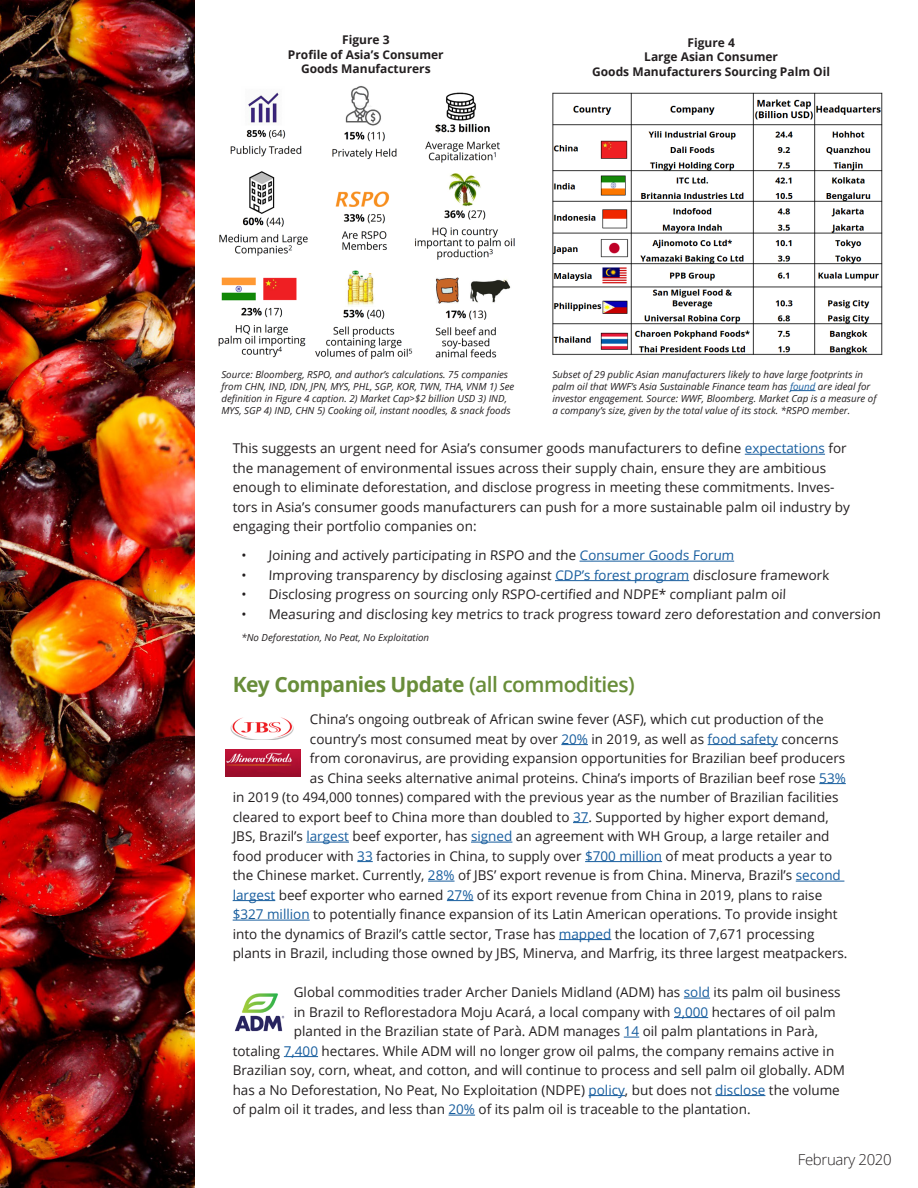
<style>
.page{position:relative;width:918px;height:1188px;background:#fff}
.page>*{position:absolute;margin:0;border:0;box-sizing:border-box;transform-origin:0 0}
.t1{font:700 21px "Open Sans";letter-spacing:-.025em;color:#688d39}
.t2{font:300 15px "Open Sans";letter-spacing:-.025em;color:#231f20}
.t3{font:13.5px/19.5px "Open Sans";color:#231f20}
.t4{font:13.35px "Open Sans";color:#231f20}
.t5{font:700 12px "Open Sans";color:#231f20}
.t6{font:italic 9.75px/12px "Open Sans";color:#231f20}
.s1{color:#175d9e}
.s2{font-weight:600}
</style>
<div class="page">
<img style="left:0;top:0;width:194px;height:1188px">
<svg style="left:561px;top:744px;width:27px;height:1px"></svg>
<hr style="left:708px;top:744px;width:70px;height:1px;background:#175d9e">
<svg style="left:819px;top:783px;width:27px;height:1px"></svg>
<svg style="left:573px;top:822px;width:15px;height:1px"></svg>
<hr style="left:306px;top:842px;width:43px;height:1px;background:#175d9e">
<hr style="left:471px;top:842px;width:41px;height:1px;background:#175d9e">
<svg style="left:357px;top:861px;width:16px;height:1px"></svg>
<hr style="left:585px;top:861px;width:77px;height:1px;background:#175d9e">
<svg style="left:428px;top:881px;width:27px;height:1px"></svg>
<hr style="left:796px;top:881px;width:48px;height:1px;background:#175d9e">
<hr style="left:233px;top:900px;width:42px;height:1px;background:#175d9e">
<svg style="left:447px;top:900px;width:26px;height:1px"></svg>
<hr style="left:233px;top:920px;width:77px;height:1px;background:#175d9e">
<hr style="left:559px;top:939px;width:52px;height:1px;background:#175d9e">
<svg style="left:684px;top:998px;width:26px;height:1px"></svg>
<hr style="left:674px;top:1017px;width:34px;height:1px;background:#175d9e">
<svg style="left:624px;top:1037px;width:15px;height:1px"></svg>
<hr style="left:284px;top:1056px;width:34px;height:1px;background:#175d9e">
<hr style="left:589px;top:1095px;width:36px;height:1px;background:#175d9e">
<hr style="left:715px;top:1095px;width:50px;height:1px;background:#175d9e">
<svg style="left:449px;top:1115px;width:26px;height:1px"></svg>
<img style="left:225px;top:750px;width:76px;height:26px">
<img style="left:235px;top:993px;width:50px;height:39px">
<svg style="left:790px;top:390px;width:25px;height:1px"></svg>
<hr style="left:745px;top:454px;width:80px;height:1px;background:#175d9e">
<hr style="left:580px;top:561px;width:154px;height:1px;background:#175d9e">
<hr style="left:555px;top:580px;width:134px;height:1px;background:#175d9e">
<img style="left:218px;top:86px;width:297px;height:274px">
<img style="left:552px;top:92px;width:331px;height:263px">
<img style="left:230px;top:717px;width:64px;height:23px">
<p class="t5" style="left:342px;top:31px;width:49px">Figure 3</p>
<p class="t5" style="left:288px;top:46px;width:157px">Profile of Asia’s Consumer</p>
<p class="t5" style="left:301px;top:60px;width:131px">Goods Manufacturers</p>
<p class="t5" style="left:687px;top:34px;width:49px">Figure 4</p>
<p class="t5" style="left:644px;top:49px;width:135px">Large Asian Consumer</p>
<p class="t5" style="left:592px;top:63px;width:239px">Goods Manufacturers Sourcing Palm Oil</p>
<p class="t6" style="left:221px;top:368px;width:294px">Source: Bloomberg, RSPO, and author’s calculations. 75 companies from CHN, IND, IDN, JPN, MYS, PHL, SGP, KOR, TWN, THA, VNM 1) See definition in Figure 4 caption. 2) Market Cap&gt;$2 billion USD 3) IND, MYS, SGP 4) IND, CHN 5) Cooking oil, instant noodles, &amp; snack foods</p>
<p class="t6" style="left:552px;top:368px;width:326px">Subset of 29 public Asian manufacturers likely to have large footprints in palm oil that WWF’s Asia Sustainable Finance team has <span class="s1">found</span> are ideal for investor engagement. Source: WWF, Bloomberg. Market Cap is a measure of a company’s size, given by the total value of its stock. *RSPO member.</p>
<p class="t3" style="left:233px;top:438px;width:619px">This suggests an urgent need for Asia’s consumer goods manufacturers to define <span class="s1">expectations</span> for the management of environmental issues across their supply chain, ensure they are ambitious enough to eliminate deforestation, and disclose progress in meeting these commitments. Inves&shy;tors in Asia’s consumer goods manufacturers can push for a more sustainable palm oil industry by engaging their portfolio companies on:</p>
<p class="t4" style="left:241px;top:546px;width:495px">• Joining and actively participating in RSPO and the <span class="s1">Consumer Goods Forum</span></p>
<p class="t4" style="left:241px;top:566px;width:590px">• Improving transparency by disclosing against <span class="s1">CDP’s forest program</span> disclosure framework</p>
<p class="t4" style="left:241px;top:585px;width:547px">• Disclosing progress on sourcing only RSPO-certified and NDPE* compliant palm oil</p>
<p class="t4" style="left:241px;top:605px;width:642px">• Measuring and disclosing key metrics to track progress toward zero deforestation and conversion</p>
<p class="t6" style="left:241px;top:631px;width:189px">*No Deforestation, No Peat, No Exploitation</p>
<p class="t1" style="left:233px;top:669px;width:404px">Key Companies Update <span class="s2">(all commodities)</span></p>
<p class="t3" style="left:310px;top:709px;width:515px">China’s ongoing outbreak of African swine fever (ASF), which cut production of the</p>
<p class="t3" style="left:310px;top:729px;width:530px">country’s most consumed meat by over <span class="s1">20%</span> in 2019, as well as <span class="s1">food safety</span> concerns</p>
<p class="t3" style="left:310px;top:748px;width:537px">from coronavirus, are providing expansion opportunities for Brazilian beef producers</p>
<p class="t3" style="left:310px;top:768px;width:537px">as China seeks alternative animal proteins. China’s imports of Brazilian beef rose <span class="s1">53%</span></p>
<p class="t3" style="left:233px;top:787px;width:607px">in 2019 (to 494,000 tonnes) compared with the previous year as the number of Brazilian facilities</p>
<p class="t3" style="left:233px;top:807px;width:598px">cleared to export beef to China more than doubled to <span class="s1">37</span>. Supported by higher export demand,</p>
<p class="t3" style="left:233px;top:826px;width:598px">JBS, Brazil’s <span class="s1">largest</span> beef exporter, has <span class="s1">signed</span> an agreement with WH Group, a large retailer and</p>
<p class="t3" style="left:233px;top:846px;width:601px">food producer with <span class="s1">33</span> factories in China, to supply over <span class="s1">$700 million</span> of meat products a year to</p>
<p class="t3" style="left:233px;top:865px;width:610px">the Chinese market. Currently, <span class="s1">28%</span> of JBS’ export revenue is from China. Minerva, Brazil’s <span class="s1">second</span></p>
<p class="t3" style="left:233px;top:885px;width:591px"><span class="s1">largest</span> beef exporter who earned <span class="s1">27%</span> of its export revenue from China in 2019, plans to raise</p>
<p class="t3" style="left:233px;top:904px;width:606px"><span class="s1">$327 million</span> to potentially finance expansion of its Latin American operations. To provide insight</p>
<p class="t3" style="left:233px;top:924px;width:583px">into the dynamics of Brazil’s cattle sector, Trase has <span class="s1">mapped</span> the location of 7,671 processing</p>
<p class="t3" style="left:233px;top:943px;width:616px">plants in Brazil, including those owned by JBS, Minerva, and Marfrig, its three largest meatpackers.</p>
<p class="t3" style="left:294px;top:982px;width:548px">Global commodities trader Archer Daniels Midland (ADM) has <span class="s1">sold</span> its palm oil business</p>
<p class="t3" style="left:294px;top:1002px;width:543px">in Brazil to Reflorestadora Moju Acará, a local company with <span class="s1">9,000</span> hectares of oil palm</p>
<p class="t3" style="left:294px;top:1021px;width:526px">planted in the Brazilian state of Parà. ADM manages <span class="s1">14</span> oil palm plantations in Parà,</p>
<p class="t3" style="left:233px;top:1041px;width:603px">totaling <span class="s1">7,400</span> hectares. While ADM will no longer grow oil palms, the company remains active in</p>
<p class="t3" style="left:233px;top:1060px;width:614px">Brazilian soy, corn, wheat, and cotton, and will continue to process and sell palm oil globally. ADM</p>
<p class="t3" style="left:233px;top:1080px;width:609px">has a No Deforestation, No Peat, No Exploitation (NDPE) <span class="s1">policy</span>, but does not <span class="s1">disclose</span> the volume</p>
<p class="t3" style="left:233px;top:1099px;width:520px">of palm oil it trades, and less than <span class="s1">20%</span> of its palm oil is traceable to the plantation.</p>
<p class="t2" style="left:798px;top:1149px;width:95px">February 2020</p>
</div>
